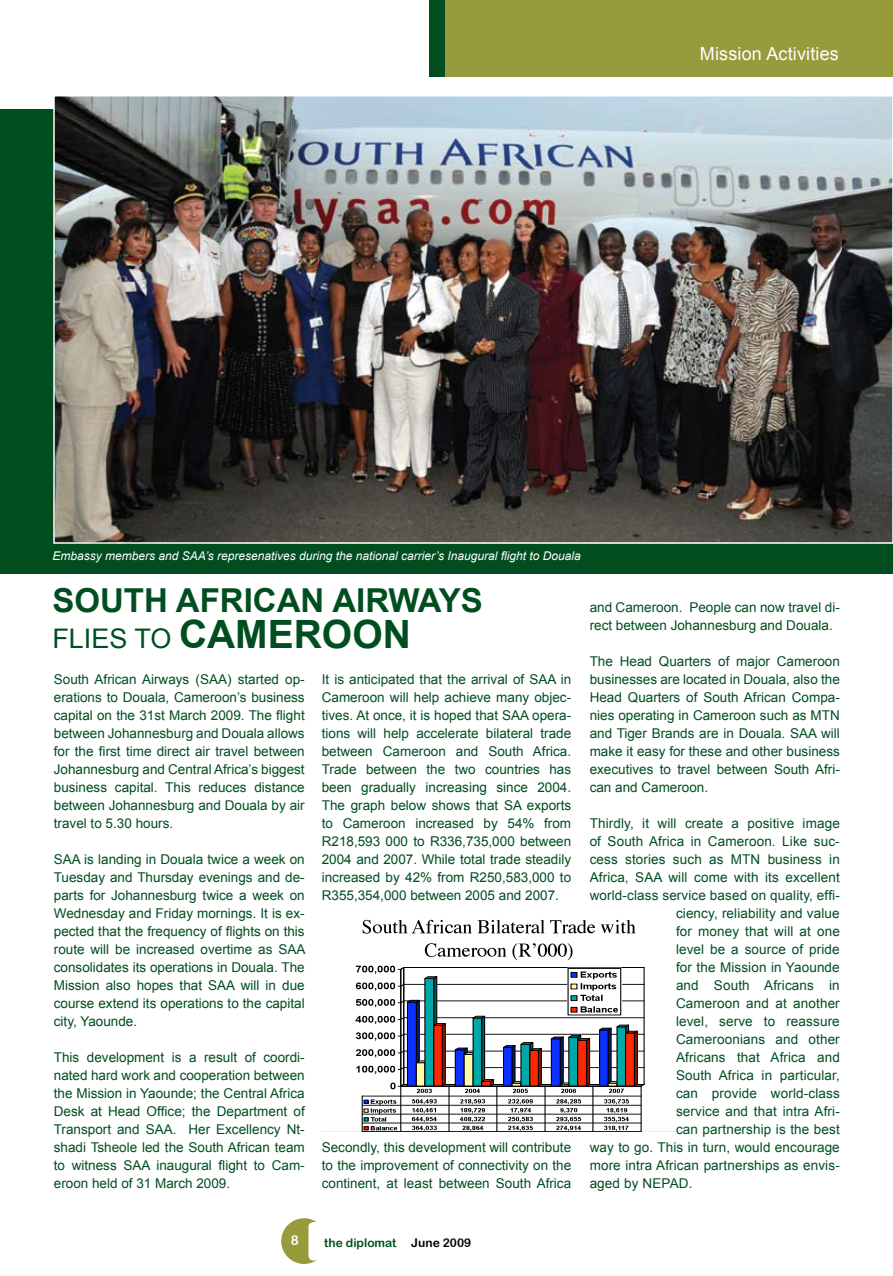
<style>
.page{position:relative;width:893px;height:1276px;background:#fff}
.page>*{position:absolute;margin:0;border:0;box-sizing:border-box;transform-origin:0 0}
.t1{font:700 39px "Arial";color:#004e20}
.t2{font:700 33px "Arial";color:#004e20}
.t3{font:700 18px "Arial";color:#fff}
.t4{font:18px "Arial";letter-spacing:.01em;color:#fff}
.t5{font:13.5px/18px "Arial";letter-spacing:.01em;color:#004e20;text-align:justify}
.t6{font:13.5px "Arial Rounded MT Bold";color:#fff}
.t7{font:italic 12px "Arial";color:#fff}
.t8{font:12px "Arial Rounded MT Bold";color:#004e20}
.t9{font:12px "Arial Rounded MT Bold";color:#000}
.s1{font-weight:400;font-size:27px}
</style>
<div class="page">
<div style="left:281px;top:1218px;width:46px;height:46px;background:#979b3c;border-radius:50%"></div>
<div style="left:309px;top:1222px;width:304px;height:37px;background:#fff;border-radius:4px"></div>
<div style="left:308px;top:1222px;width:306px;height:38px;border:2px solid #fff;border-radius:4px"></div>
<div style="left:0;top:109px;width:893px;height:465px;background:#004e20"></div>
<div style="left:429px;top:0;width:410px;height:77px;background:#004e20"></div>
<div style="left:445px;top:0;width:448px;height:77px;background:#979b3c"></div>
<img style="left:56px;top:98px;width:834px;height:443px">
<div style="left:53px;top:95px;width:840px;height:449px;border:2px solid #fff"></div>
<img style="left:355px;top:919px;width:286px;height:212px">
<svg style="left:362px;top:920px;width:273px;height:13px"></svg>
<hr style="left:362px;top:1095px;width:279px;height:1px;background:#000">
<hr style="left:362px;top:1131px;width:279px;height:1px;background:#000">
<hr style="left:362px;top:1096px;width:1px;height:35px;background:#000">
<hr style="left:400px;top:1086px;width:1px;height:45px;background:#000">
<hr style="left:449px;top:1086px;width:1px;height:45px;background:#000">
<hr style="left:497px;top:1086px;width:1px;height:45px;background:#000">
<hr style="left:545px;top:1086px;width:1px;height:45px;background:#000">
<hr style="left:593px;top:1086px;width:1px;height:45px;background:#000">
<hr style="left:641px;top:1086px;width:1px;height:45px;background:#000">
<hr style="left:362px;top:1105px;width:279px;height:1px;background:#000">
<hr style="left:362px;top:1114px;width:279px;height:1px;background:#000">
<hr style="left:362px;top:1122px;width:279px;height:1px;background:#000">
<svg style="left:364px;top:1099px;width:33px;height:31px"></svg>
<svg style="left:412px;top:1099px;width:25px;height:32px"></svg>
<svg style="left:460px;top:1099px;width:25px;height:32px"></svg>
<svg style="left:508px;top:1099px;width:25px;height:32px"></svg>
<svg style="left:556px;top:1099px;width:25px;height:32px"></svg>
<svg style="left:604px;top:1099px;width:25px;height:32px"></svg>
<svg style="left:356px;top:943px;width:289px;height:150px"></svg>
<h3 class="t4" style="left:700px;top:42px;width:141px">Mission Activities</h3>
<h3 class="t3" style="left:645px;top:42px;width:186px">International Relation</h3>
<p class="t7" style="left:52px;top:547px;width:530px">Embassy members and SAA’s represenatives during the national carrier’s Inaugural flight to Douala</p>
<h2 class="t2" style="left:52px;top:579px;width:432px">SOUTH AFRICAN AIRWAYS</h2>
<h1 class="t1" style="left:52px;top:609px;width:360px"><span class="s1">FLIES TO</span> CAMEROON</h1>
<p class="t5" style="left:54px;top:670px;width:252px">South African Airways (SAA) started op&shy;erations to Douala, Cameroon’s business capital on the 31st March 2009. The flight between Johannesburg and Douala allows for the first time direct air travel between Johannesburg and Central Africa’s biggest business capital. This reduces distance between Johannesburg and Douala by air travel to 5.30 hours.</p>
<p class="t5" style="left:54px;top:850px;width:253px">SAA is landing in Douala twice a week on Tuesday and Thursday evenings and de&shy;parts for Johannesburg twice a week on Wednesday and Friday mornings. It is ex&shy;pected that the frequency of flights on this route will be increased overtime as SAA consolidates its operations in Douala. The Mission also hopes that SAA will in due course extend its operations to the capital city, Yaounde.</p>
<p class="t5" style="left:54px;top:1048px;width:252px">This development is a result of coordi&shy;nated hard work and cooperation between the Mission in Yaounde; the Central Africa Desk at Head Office; the Department of Transport and SAA. Her Excellency Nt&shy;shadi Tsheole led the South African team to witness SAA inaugural flight to Cam&shy;eroon held of 31 March 2009.</p>
<p class="t5" style="left:322px;top:670px;width:251px">It is anticipated that the arrival of SAA in Cameroon will help achieve many objec&shy;tives. At once, it is hoped that SAA opera&shy;tions will help accelerate bilateral trade between Cameroon and South Africa.<br>Trade between the two countries has been gradually increasing since 2004.<br>The graph below shows that SA exports to Cameroon increased by 54% from R218,593 000 to R336,735,000 between 2004 and 2007. While total trade steadily increased by 42% from R250,583,000 to R355,354,000 between 2005 and 2007.</p>
<p class="t5" style="left:322px;top:1138px;width:251px">Secondly, this development will contribute to the improvement of connectivity on the continent, at least between South Africa</p>
<p class="t5" style="left:590px;top:598px;width:252px">and Cameroon. People can now travel di&shy;rect between Johannesburg and Douala.</p>
<p class="t5" style="left:590px;top:652px;width:252px">The Head Quarters of major Cameroon businesses are located in Douala, also the Head Quarters of South African Compa&shy;nies operating in Cameroon such as MTN and Tiger Brands are in Douala. SAA will make it easy for these and other business executives to travel between South Afri&shy;can and Cameroon.</p>
<p class="t5" style="left:590px;top:814px;width:252px">Thirdly, it will create a positive image</p>
<p class="t5" style="left:590px;top:832px;width:252px">of South Africa in Cameroon. Like suc-</p>
<p class="t5" style="left:590px;top:850px;width:252px">cess stories such as MTN business in</p>
<p class="t5" style="left:590px;top:868px;width:252px">Africa, SAA will come with its excellent</p>
<p class="t5" style="left:590px;top:886px;width:252px">world-class service based on quality, effi-</p>
<p class="t5" style="left:676px;top:904px;width:165px">ciency, reliability and value</p>
<p class="t5" style="left:676px;top:922px;width:165px">for money that will at one</p>
<p class="t5" style="left:676px;top:940px;width:165px">level be a source of pride</p>
<p class="t5" style="left:676px;top:958px;width:165px">for the Mission in Yaounde</p>
<p class="t5" style="left:676px;top:976px;width:165px">and South Africans in</p>
<p class="t5" style="left:676px;top:994px;width:165px">Cameroon and at another</p>
<p class="t5" style="left:676px;top:1012px;width:165px">level, serve to reassure</p>
<p class="t5" style="left:676px;top:1030px;width:165px">Cameroonians and other</p>
<p class="t5" style="left:676px;top:1048px;width:165px">Africans that Africa and</p>
<p class="t5" style="left:676px;top:1066px;width:165px">South Africa in particular,</p>
<p class="t5" style="left:676px;top:1084px;width:165px">can provide world-class</p>
<p class="t5" style="left:676px;top:1102px;width:165px">service and that intra Afri-</p>
<p class="t5" style="left:676px;top:1120px;width:165px">can partnership is the best</p>
<p class="t5" style="left:590px;top:1138px;width:252px">way to go. This in turn, would encourage</p>
<p class="t5" style="left:590px;top:1156px;width:252px">more intra African partnerships as envis-</p>
<p class="t5" style="left:590px;top:1174px;width:104px">aged by NEPAD.</p>
<p class="t6" style="left:291px;top:1232px;width:10px">8</p>
<p class="t8" style="left:324px;top:1235px;width:74px">the diplomat</p>
<p class="t9" style="left:411px;top:1235px;width:62px">June 2009</p>
</div>
